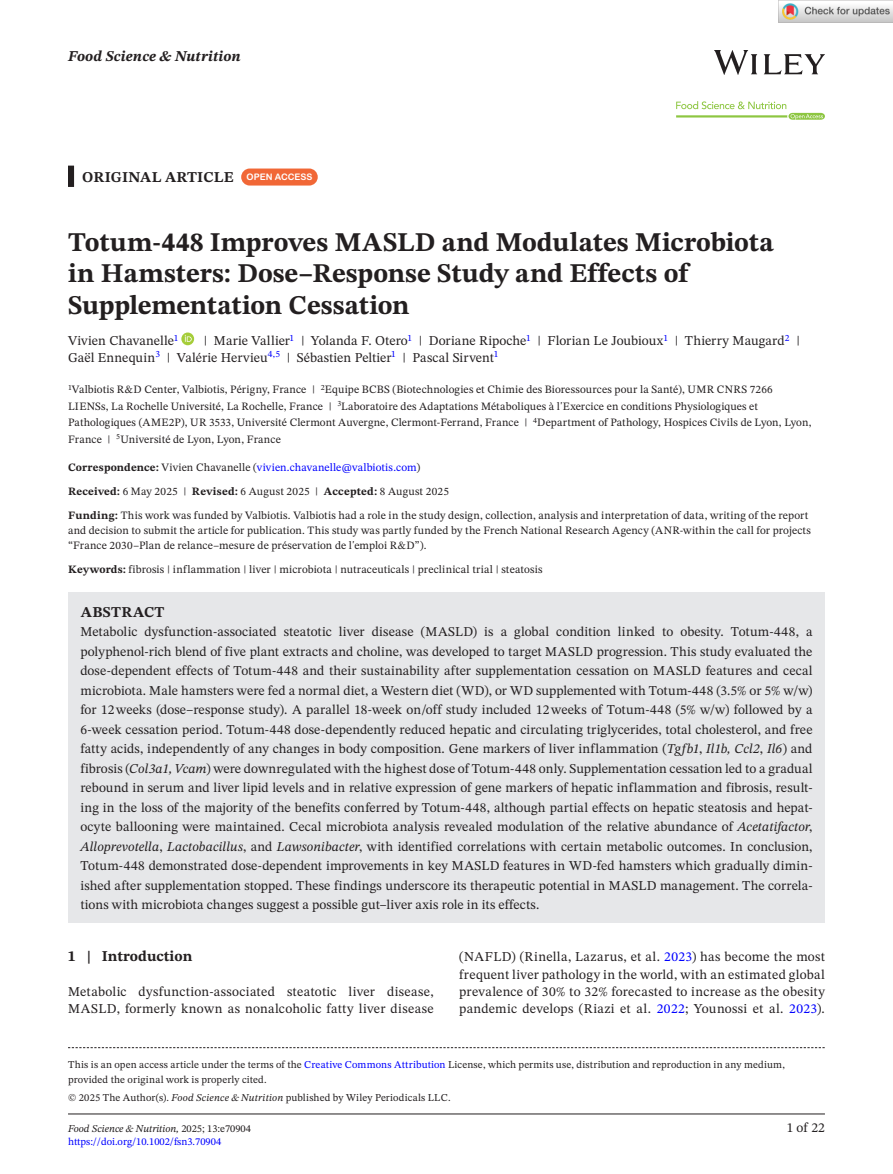
<style>
.page{position:relative;width:893px;height:1174px;background:#fff}
.page>*{position:absolute;margin:0;border:0;box-sizing:border-box;transform-origin:0 0}
.t1{font:700 27px/31.5px "STIX Two Text";color:#231f20}
.t2{font:700 15px "STIX Two Text";letter-spacing:.01em;color:#231f20}
.t3{font:italic 700 15px "STIX Two Text";letter-spacing:.01em;color:#231f20}
.t4{font:13.5px/19.5px "STIX Two Text";letter-spacing:.01em;color:#231f20}
.t5{font:11.25px/16.5px "STIX Two Text";letter-spacing:.01em;color:#231f20}
.t6{font:10.5px/15px "STIX Two Text";letter-spacing:.015em;color:#231f20}
.t7{font:italic 10.5px "STIX Two Text";color:#231f20}
.t8{font:10.5px "STIX Two Text";color:#00f}
.s1{font-family:"Arial Rounded MT Bold";font-weight:400;font-size:9px;color:#fff}
.s2{font-weight:700}
.s3{color:#00f}
.s4{font-style:italic}
.s5{font-style:normal}
</style>
<div class="page">
<hr style="left:68px;top:1113px;width:757px;height:1px;background:#231f20">
<img style="left:714px;top:51px;width:111px;height:23px">
<svg style="left:676px;top:101px;width:149px;height:19px"></svg>
<div style="left:68px;top:166px;width:6px;height:21px;background:#231f20"></div>
<div style="left:68px;top:592px;width:757px;height:42px;background:#e6e7e9"></div>
<div style="left:68px;top:611px;width:757px;height:312px;background:#e6e7e9"></div>
<div style="left:241px;top:168px;width:77px;height:17px;background:#f16736;border-radius:9px"></div>
<svg style="left:181px;top:332px;width:13px;height:13px"></svg>
<svg style="left:185px;top:335px;width:7px;height:7px"></svg>
<svg style="left:68px;top:1047px;width:757px;height:1px"></svg>
<img style="left:779px;top:0;width:114px;height:23px">
<p class="t3" style="left:68px;top:46px;width:174px">Food Science &amp; Nutrition</p>
<p class="t2" style="left:82px;top:166px;width:232px">ORIGINAL ARTICLE <span class="s1">OPEN ACCESS</span></p>
<h1 class="t1" style="left:68px;top:227px;width:707px">Totum-448 Improves MASLD and Modulates Microbiota in Hamsters: Dose–Response Study and Effects of<br>Supplementation Cessation</h1>
<p class="t4" style="left:68px;top:331px;width:112px">Vivien Chavanelle<sup>1</sup></p>
<p class="t4" style="left:68px;top:332px;width:733px;line-height:16.5px;text-indent:136px">| Marie Vallier<sup>1</sup> | Yolanda F. Otero<sup>1</sup> | Doriane Ripoche<sup>1</sup> | Florian Le Joubioux<sup>1</sup> | Thierry Maugard<sup>2</sup> |<br>Gaël Ennequin<sup>3</sup> | Valérie Hervieu<sup>4,5</sup> | Sébastien Peltier<sup>1</sup> | Pascal Sirvent<sup>1</sup></p>
<p class="t5" style="left:68px;top:381px;width:745px"><sup>1</sup>Valbiotis R&amp;D Center, Valbiotis, Périgny, France | <sup>2</sup>Equipe BCBS (Biotechnologies et Chimie des Bioressources pour la Santé), UMR CNRS 7266<br>LIENSs, La Rochelle Université, La Rochelle, France | <sup>3</sup>Laboratoire des Adaptations Métaboliques à l'Exercice en conditions Physiologiques et Pathologiques (AME2P), UR 3533, Université Clermont Auvergne, Clermont-Ferrand, France | <sup>4</sup>Department of Pathology, Hospices Civils de Lyon, Lyon, France | <sup>5</sup>Université de Lyon, Lyon, France</p>
<p class="t5" style="left:68px;top:455px;width:742px;line-height:24px"><span class="s2">Correspondence:</span> Vivien Chavanelle (<span class="s3">vivien.chavanelle@valbiotis.com</span>)<br><span class="s2">Received:</span> 6 May 2025 | <span class="s2">Revised:</span> 6 August 2025 | <span class="s2">Accepted:</span> 8 August 2025<br><span class="s2">Funding:</span> This work was funded by Valbiotis. Valbiotis had a role in the study design, collection, analysis and interpretation of data, writing of the report</p>
<p class="t5" style="left:68px;top:522px;width:744px;line-height:15px">and decision to submit the article for publication. This study was partly funded by the French National Research Agency (ANR-within the call for projects “France 2030–Plan de relance–mesure de préservation de l'emploi R&amp;D”).</p>
<p class="t5" style="left:68px;top:561px;width:476px"><span class="s2">Keywords:</span> fibrosis | inflammation | liver | microbiota | nutraceuticals | preclinical trial | steatosis</p>
<p class="t2" style="left:81px;top:601px;width:85px">ABSTRACT</p>
<p class="t4" style="left:80px;top:622px;width:734px;text-align:justify">Metabolic dysfunction-associated steatotic liver disease (MASLD) is a global condition linked to obesity. Totum-448, a polyphenol-rich blend of five plant extracts and choline, was developed to target MASLD progression. This study evaluated the dose-dependent effects of Totum-448 and their sustainability after supplementation cessation on MASLD features and cecal microbiota. Male hamsters were fed a normal diet, a Western diet (WD), or WD supplemented with Totum-448 (3.5% or 5% w/w) for 12weeks (dose–response study). A parallel 18-week on/off study included 12weeks of Totum-448 (5% w/w) followed by a 6-week cessation period. Totum-448 dose-dependently reduced hepatic and circulating triglycerides, total cholesterol, and free fatty acids, independently of any changes in body composition. Gene markers of liver inflammation (<span class="s4">Tgfb1</span>, <span class="s4">Il1b, Ccl2</span>, <span class="s4">Il6</span>) and fibrosis (<span class="s4">Col3a1, Vcam</span>) were downregulated with the highest dose of Totum-448 only. Supplementation cessation led to a gradual rebound in serum and liver lipid levels and in relative expression of gene markers of hepatic inflammation and fibrosis, result&shy;ing in the loss of the majority of the benefits conferred by Totum-448, although partial effects on hepatic steatosis and hepat&shy;ocyte ballooning were maintained. Cecal microbiota analysis revealed modulation of the relative abundance of <span class="s4">Acetatifactor</span>, <span class="s4">Alloprevotella</span>, <span class="s4">Lactobacillus</span>, and <span class="s4">Lawsonibacter</span>, with identified correlations with certain metabolic outcomes. In conclusion, Totum-448 demonstrated dose-dependent improvements in key MASLD features in WD-fed hamsters which gradually dimin&shy;ished after supplementation stopped. These findings underscore its therapeutic potential in MASLD management. The correla&shy;tions with microbiota changes suggest a possible gut–liver axis role in its effects.</p>
<p class="t2" style="left:68px;top:945px;width:126px">1 | Introduction</p>
<p class="t4" style="left:68px;top:982px;width:367px;line-height:17.2px">Metabolic dysfunction-associated steatotic liver disease,<br>MASLD, formerly known as nonalcoholic fatty liver disease</p>
<p class="t4" style="left:459px;top:948px;width:367px;line-height:17.2px;text-align:justify">(NAFLD) (Rinella, Lazarus, et al. <span class="s3">2023</span>) has become the most frequent liver pathology in the world, with an estimated global prevalence of 30% to 32% forecasted to increase as the obesity pandemic develops (Riazi et al. <span class="s3">2022</span>; Younossi et al. <span class="s3">2023</span>).</p>
<p class="t6" style="left:68px;top:1056px;width:718px">This is an open access article under the terms of the <span class="s3">Creative Commons Attribution</span> License, which permits use, distribution and reproduction in any medium, provided the original work is properly cited.</p>
<p class="t6" style="left:68px;top:1089px;width:384px">© 2025 The Author(s). <span class="s4">Food Science &amp; Nutrition</span> published by Wiley Periodicals LLC.</p>
<p class="t7" style="left:68px;top:1121px;width:185px">Food Science &amp; Nutrition, <span class="s5">2025; 13:e70904</span></p>
<p class="t4" style="left:787px;top:1118px;width:40px">1 of 22</p>
<p class="t8" style="left:68px;top:1134px;width:155px">https://doi.org/10.1002/fsn3.70904</p>
</div>
